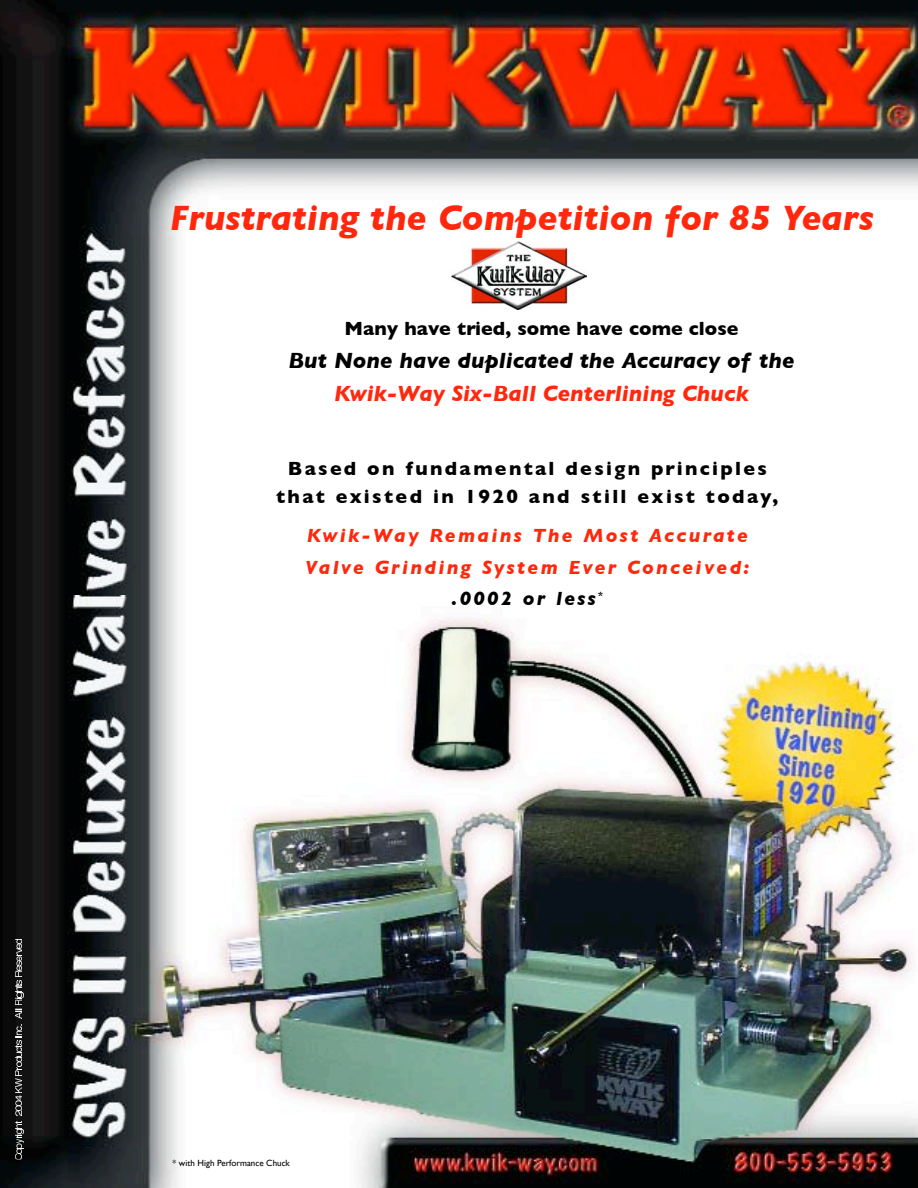
<style>
.page{position:relative;width:918px;height:1188px;background:#fff}
.page>*{position:absolute;margin:0;border:0;box-sizing:border-box;transform-origin:0 0}
.t1{font:italic 700 36px "Gill Sans";color:#ff280d}
.t2{font:italic 700 22.5px "Gill Sans";color:#000}
.t3{font:italic 700 22.5px "Gill Sans";color:#ff280d}
.t4{font:italic 700 19.5px/31.5px "Gill Sans";letter-spacing:.115em;color:#ff280d;text-align:center}
.t5{font:700 19.5px/28.5px "Gill Sans";letter-spacing:.12em;color:#000;text-align:center}
.t6{font:700 19.5px "Gill Sans";color:#000}
.t7{font:9px "Gill Sans";color:#000}
.s1{color:#000}
</style>
<div class="page">
<img style="left:0;top:0;width:918px;height:1188px">
<div style="left:451px;top:242px;width:135px;height:76px;background:#fff"></div>
<img style="left:451px;top:242px;width:135px;height:68px">
<svg style="left:15px;top:1122px;width:8px;height:38px"></svg>
<svg style="left:15px;top:1025px;width:7px;height:91px"></svg>
<svg style="left:15px;top:940px;width:8px;height:78px"></svg>
<h1 class="t1" style="left:170px;top:197px;width:706px">Frustrating the Competition for 85 Years</h1>
<p class="t6" style="left:345px;top:317px;width:396px">Many have tried, some have come close</p>
<p class="t2" style="left:288px;top:348px;width:508px">But None have duplicated the Accuracy of the</p>
<p class="t3" style="left:334px;top:381px;width:416px">Kwik-Way Six-Ball Centerlining Chuck</p>
<p class="t5" style="left:276px;top:454px;width:504px">Based on fu n d amental design principles that existed in 1920 and still exist today,</p>
<p class="t4" style="left:305px;top:520px;width:446px">Kw i k - Way Remains The Most Accurate<br>Va l ve Grinding System Ever Conceived: <span class="s1">.0002 or less</span><sup>*</sup></p>
<p class="t7" style="left:172px;top:1158px;width:119px">* with High Performance Chuck</p>
</div>
